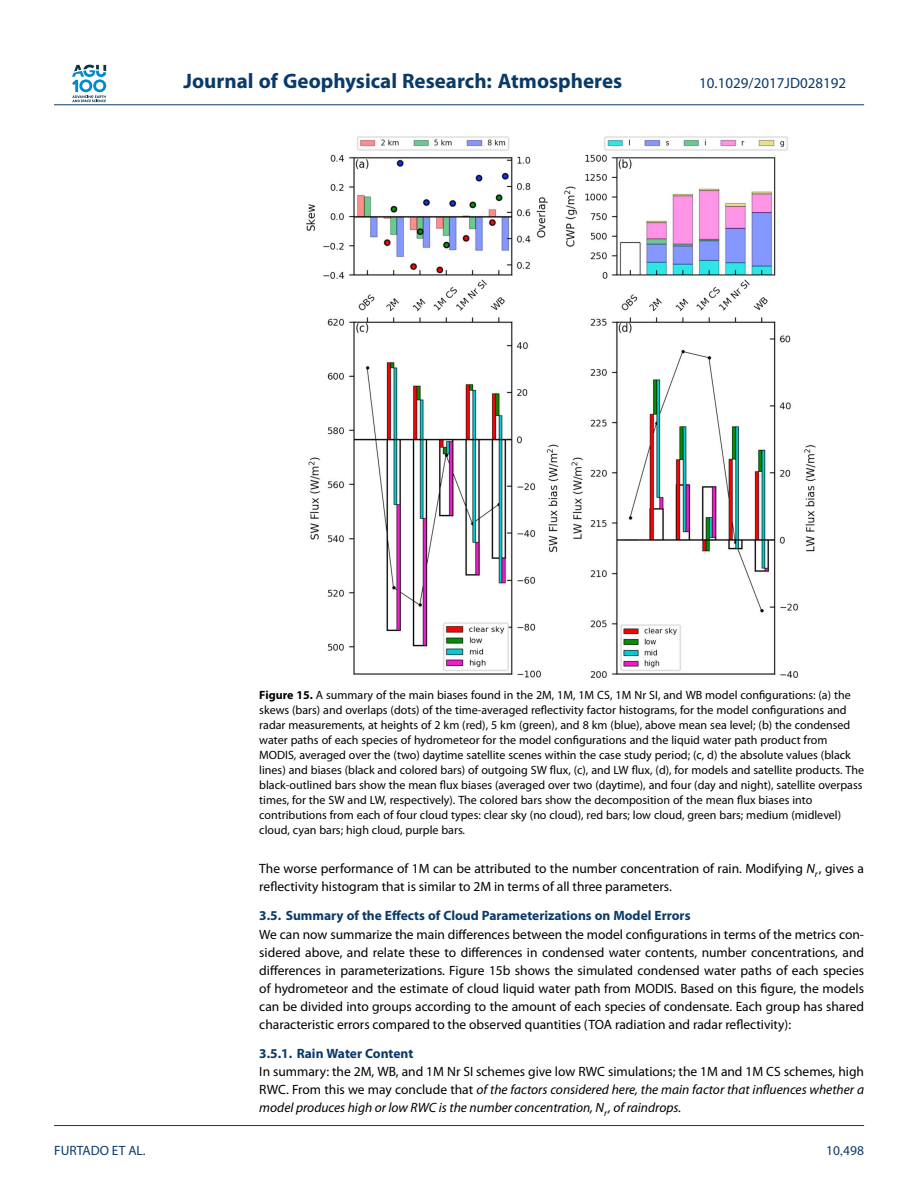
<style>
.page{position:relative;width:918px;height:1188px;background:#fff}
.page>*{position:absolute;margin:0;border:0;box-sizing:border-box;transform-origin:0 0}
.t1{font:700 21px "Myriad Pro";color:#0a3a69}
.t2{font:15px "Myriad Pro";color:#0a3a69}
.t3{font:13.5px/18.1px "Myriad Pro";color:#000}
.t4{font:italic 13.5px/18.1px "Myriad Pro";color:#000;text-align:justify}
.t5{font:700 13.5px "Myriad Pro";color:#0a3a69}
.t6{font:13.5px "Myriad Pro";color:#0a3a69}
.t7{font:12px/15px "Myriad Pro";color:#000}
.s1{font-weight:700}
.s2{font-style:italic}
.s3{font-style:normal}
.s4{font-family:"STIX Math";font-style:italic}
</style>
<div class="page">
<svg style="left:72px;top:65px;width:34px;height:37px"></svg>
<hr style="left:54px;top:104px;width:810px;height:1px;background:#0a3a69">
<img style="left:306px;top:136px;width:510px;height:542px">
<hr style="left:54px;top:1125px;width:810px;height:1px;background:#0a3a69">
<h1 class="t1" style="left:184px;top:73px;width:440px">Journal of Geophysical Research: Atmospheres</h1>
<p class="t2" style="left:699px;top:78px;width:148px">10.1029/2017JD028192</p>
<p class="t7" style="left:259px;top:689px;width:606px"><span class="s1">Figure 15.</span> A summary of the main biases found in the 2M, 1M, 1M CS, 1M Nr SI, and WB model configurations: (a) the skews (bars) and overlaps (dots) of the time-averaged reflectivity factor histograms, for the model configurations and radar measurements, at heights of 2 km (red), 5 km (green), and 8 km (blue), above mean sea level; (b) the condensed water paths of each species of hydrometeor for the model configurations and the liquid water path product from MODIS, averaged over the (two) daytime satellite scenes within the case study period; (c, d) the absolute values (black lines) and biases (black and colored bars) of outgoing SW flux, (c), and LW flux, (d), for models and satellite products. The black-outlined bars show the mean flux biases (averaged over two (daytime), and four (day and night), satellite overpass times, for the SW and LW, respectively). The colored bars show the decomposition of the mean flux biases into contributions from each of four cloud types: clear sky (no cloud), red bars; low cloud, green bars; medium (midlevel) cloud, cyan bars; high cloud, purple bars.</p>
<p class="t3" style="left:259px;top:861px;width:606px">The worse performance of 1M can be attributed to the number concentration of rain. Modifying <span class="s2">N</span><sub>r</sub>, gives a reflectivity histogram that is similar to 2M in terms of all three parameters.</p>
<p class="t5" style="left:259px;top:911px;width:433px">3.5. Summary of the Effects of Cloud Parameterizations on Model Errors</p>
<p class="t3" style="left:259px;top:926px;width:606px;text-align:justify">We can now summarize the main differences between the model configurations in terms of the metrics con&shy;sidered above, and relate these to differences in condensed water contents, number concentrations, and differences in parameterizations. Figure 15b shows the simulated condensed water paths of each species of hydrometeor and the estimate of cloud liquid water path from MODIS. Based on this figure, the models can be divided into groups according to the amount of each species of condensate. Each group has shared characteristic errors compared to the observed quantities (TOA radiation and radar reflectivity):</p>
<p class="t5" style="left:259px;top:1048px;width:156px">3.5.1. Rain Water Content</p>
<p class="t4" style="left:259px;top:1064px;width:606px"><span class="s3">In summary: the 2M, WB, and 1M Nr SI schemes give low RWC simulations; the 1M and 1M CS schemes, high RWC. From this we may conclude that</span> of the factors considered here, the main factor that influences whether a model produces high or low RWC is the number concentration, N<sub>r</sub>, of raindrops.</p>
<p class="t6" style="left:54px;top:1145px;width:93px">FURTADO ET AL.</p>
<p class="t6" style="left:826px;top:1145px;width:39px">10<span class="s4">,</span>498</p>
</div>
